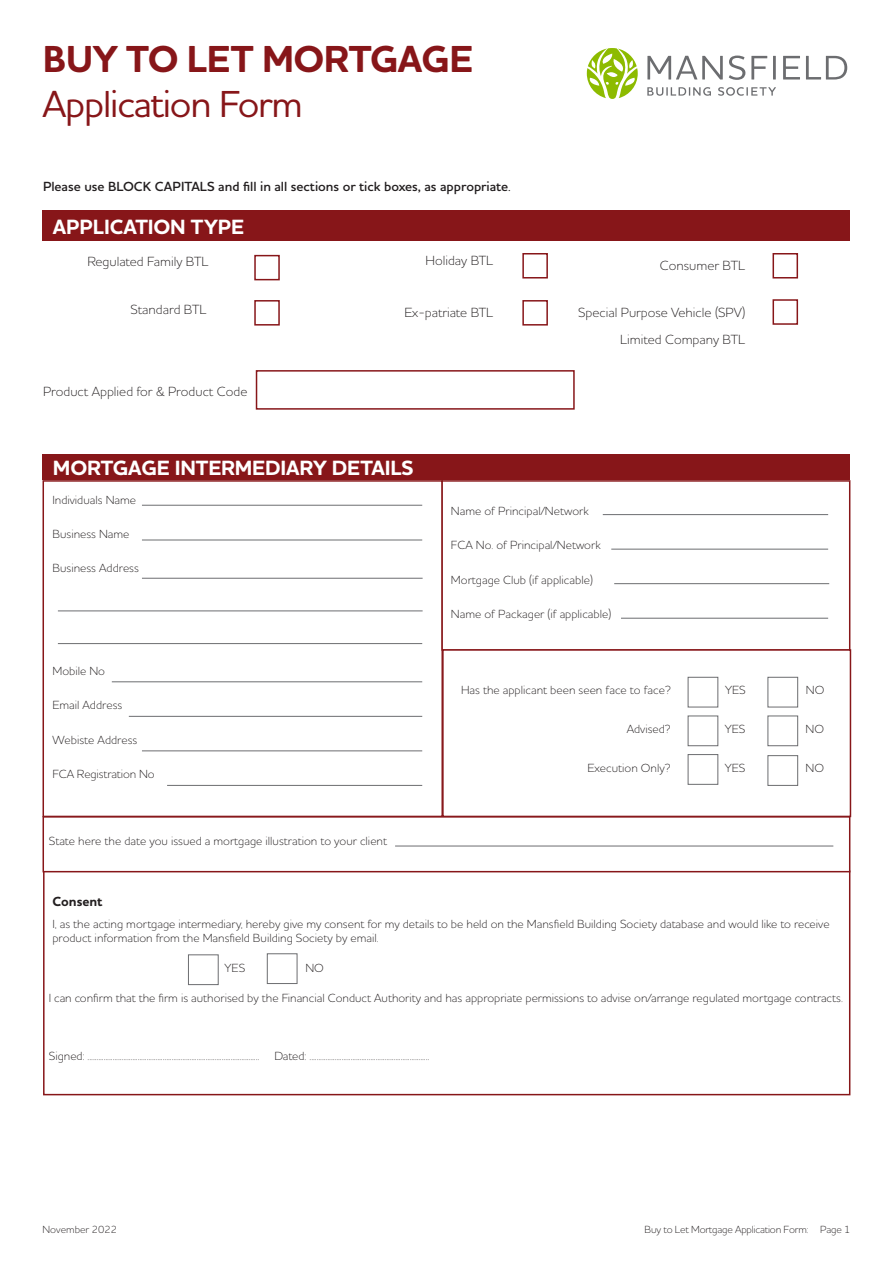
<style>
.page{position:relative;width:893px;height:1263px;background:#fff}
.page>*{position:absolute;margin:0;border:0;box-sizing:border-box;transform-origin:0 0}
.t1{font:700 38.25px/45px "Houschka Pro";letter-spacing:-.015em;color:#871619}
.t2{font:700 21px "Houschka Pro";letter-spacing:-.01em;color:#fff}
.t3{font:300 13.5px/27px "Houschka Pro";color:#231f20;text-align:right}
.t4{font:600 13.5px "Houschka Pro";color:#231f20}
.t5{font:700 13.5px "Houschka Pro";color:#231f20}
.t6{font:300 12px/14.4px "Houschka Pro";color:#231f20}
.t7{font:300 10.5px "Houschka Pro";letter-spacing:-.02em;color:#231f20}
.t8{font:300 10.5px "Houschka Pro";color:#231f20}
.s1{font-weight:500}
</style>
<div class="page">
<div style="left:43px;top:870px;width:807px;height:225px;background:#fff;border:2px solid #871619"></div>
<div style="left:43px;top:211px;width:807px;height:30px;background:#871619"></div>
<svg style="left:647px;top:56px;width:76px;height:24px"></svg>
<svg style="left:729px;top:56px;width:16px;height:24px"></svg>
<svg style="left:751px;top:56px;width:16px;height:24px"></svg>
<hr style="left:773px;top:56px;width:3px;height:24px;background:#6c6d70">
<svg style="left:783px;top:56px;width:17px;height:24px"></svg>
<svg style="left:806px;top:56px;width:41px;height:24px"></svg>
<svg style="left:647px;top:87px;width:64px;height:9px"></svg>
<svg style="left:718px;top:87px;width:58px;height:9px"></svg>
<svg style="left:587px;top:48px;width:51px;height:51px"></svg>
<div style="left:256px;top:370px;width:319px;height:40px;background:#fff;border:2px solid #871619"></div>
<div style="left:254px;top:300px;width:26px;height:26px;background:#fff;border:2px solid #871619"></div>
<div style="left:772px;top:253px;width:26px;height:25px;background:#fff;border:2px solid #871619"></div>
<div style="left:43px;top:480px;width:400px;height:337px;background:#fff;border:2px solid #871619"></div>
<div style="left:441px;top:480px;width:409px;height:171px;background:#fff;border:2px solid #871619"></div>
<hr style="left:142px;top:540px;width:280px;height:1px;background:#6c6d70">
<hr style="left:142px;top:578px;width:281px;height:1px;background:#6c6d70">
<hr style="left:58px;top:610px;width:365px;height:1px;background:#6c6d70">
<hr style="left:58px;top:643px;width:364px;height:1px;background:#6c6d70">
<hr style="left:112px;top:681px;width:310px;height:1px;background:#6c6d70">
<hr style="left:129px;top:716px;width:293px;height:1px;background:#6c6d70">
<hr style="left:142px;top:750px;width:280px;height:1px;background:#6c6d70">
<hr style="left:167px;top:785px;width:255px;height:1px;background:#6c6d70">
<hr style="left:603px;top:514px;width:225px;height:1px;background:#6c6d70">
<hr style="left:611px;top:549px;width:217px;height:1px;background:#6c6d70">
<hr style="left:614px;top:583px;width:215px;height:1px;background:#6c6d70">
<div style="left:442px;top:649px;width:409px;height:168px;background:#fff;border:2px solid #871619"></div>
<div style="left:688px;top:677px;width:30px;height:30px;background:#fff;border:1px solid #6c6d70"></div>
<div style="left:767px;top:677px;width:31px;height:30px;background:#fff;border:1px solid #6c6d70"></div>
<div style="left:688px;top:716px;width:30px;height:30px;background:#fff;border:1px solid #6c6d70"></div>
<div style="left:767px;top:716px;width:31px;height:30px;background:#fff;border:1px solid #6c6d70"></div>
<div style="left:688px;top:754px;width:30px;height:31px;background:#fff;border:1px solid #6c6d70"></div>
<div style="left:767px;top:755px;width:31px;height:31px;background:#fff;border:1px solid #6c6d70"></div>
<div style="left:43px;top:816px;width:807px;height:56px;background:#fff;border:2px solid #871619"></div>
<hr style="left:395px;top:846px;width:438px;height:1px;background:#6c6d70">
<div style="left:43px;top:455px;width:807px;height:25px;background:#871619"></div>
<div style="left:254px;top:255px;width:26px;height:25px;background:#fff;border:2px solid #871619"></div>
<div style="left:522px;top:253px;width:26px;height:25px;background:#fff;border:2px solid #871619"></div>
<div style="left:188px;top:954px;width:31px;height:31px;background:#fff;border:1px solid #6c6d70"></div>
<div style="left:267px;top:953px;width:30px;height:31px;background:#fff;border:1px solid #6c6d70"></div>
<hr style="left:142px;top:505px;width:280px;height:1px;background:#6c6d70">
<hr style="left:621px;top:618px;width:207px;height:1px;background:#6c6d70">
<div style="left:522px;top:300px;width:26px;height:26px;background:#fff;border:2px solid #871619"></div>
<div style="left:772px;top:299px;width:26px;height:26px;background:#fff;border:2px solid #871619"></div>
<p class="t1" style="left:43px;top:37px;width:432px">BUY TO LET MORTGAGE<br><span class="s1">Application Form</span></p>
<p class="t4" style="left:43px;top:178px;width:469px">Please use BLOCK CAPITALS and fill in all sections or tick boxes, as appropriate<span class="s1">.</span></p>
<p class="t2" style="left:53px;top:213px;width:193px">APPLICATION TYPE</p>
<p class="t3" style="left:87px;top:248px;width:123px">Regulated Family BTL</p>
<p class="t3" style="left:425px;top:247px;width:69px">Holiday BTL</p>
<p class="t3" style="left:660px;top:251px;width:87px">Consumer BTL</p>
<p class="t3" style="left:130px;top:296px;width:78px">Standard BTL</p>
<p class="t3" style="left:404px;top:298px;width:91px">Ex-patriate BTL</p>
<p class="t3" style="left:43px;top:377px;width:206px">Product Applied for &amp; Product Code</p>
<p class="t2" style="left:53px;top:455px;width:362px">MORTGAGE INTERMEDIARY DETAILS</p>
<p class="t3" style="left:578px;top:298px;width:169px">Special Purpose Vehicle (SPV)<br>Limited Company BTL</p>
<p class="t6" style="left:52px;top:492px;width:85px">Individuals Name</p>
<p class="t6" style="left:52px;top:526px;width:79px">Business Name</p>
<p class="t6" style="left:52px;top:561px;width:88px">Business Address</p>
<p class="t6" style="left:52px;top:663px;width:54px">Mobile No</p>
<p class="t6" style="left:52px;top:698px;width:71px">Email Address</p>
<p class="t6" style="left:52px;top:732px;width:86px">Webiste Address</p>
<p class="t6" style="left:52px;top:766px;width:104px">FCA Registration No</p>
<p class="t6" style="left:49px;top:834px;width:340px">State here the date you issued a mortgage illustration to your client</p>
<p class="t6" style="left:451px;top:504px;width:139px">Name of Principal/Network</p>
<p class="t6" style="left:451px;top:538px;width:151px">FCA No. of Principal/Network</p>
<p class="t6" style="left:451px;top:572px;width:143px">Mortgage Club (if applicable)</p>
<p class="t6" style="left:451px;top:606px;width:162px">Name of Packager (if applicable)</p>
<p class="t6" style="left:461px;top:683px;width:211px">Has the applicant been seen face to face?</p>
<p class="t6" style="left:725px;top:683px;width:22px">YES</p>
<p class="t6" style="left:806px;top:683px;width:20px">NO</p>
<p class="t6" style="left:627px;top:721px;width:45px">Advised?</p>
<p class="t6" style="left:725px;top:721px;width:22px">YES</p>
<p class="t6" style="left:806px;top:721px;width:20px">NO</p>
<p class="t6" style="left:588px;top:760px;width:84px">Execution Only?</p>
<p class="t6" style="left:725px;top:760px;width:22px">YES</p>
<p class="t6" style="left:806px;top:760px;width:20px">NO</p>
<p class="t5" style="left:52px;top:892px;width:52px">Consent</p>
<p class="t6" style="left:52px;top:916px;width:779px">I, as the acting mortgage intermediary, hereby give my consent for my details to be held on the Mansfield Building Society database and would like to receive product information from the Mansfield Building Society by email.</p>
<p class="t6" style="left:225px;top:961px;width:22px">YES</p>
<p class="t6" style="left:305px;top:961px;width:20px">NO</p>
<p class="t6" style="left:49px;top:991px;width:795px">I can confirm that the firm is authorised by the Financial Conduct Authority and has appropriate permissions to advise on/arrange regulated mortgage contracts.</p>
<p class="t6" style="left:49px;top:1048px;width:212px">Signed: ................................................................................................</p>
<p class="t6" style="left:274px;top:1048px;width:156px">Dated: ...................................................................</p>
<p class="t8" style="left:43px;top:1222px;width:76px">November 2022</p>
<p class="t7" style="left:645px;top:1222px;width:207px">Buy to Let Mortgage Application Form: Page 1</p>
</div>
